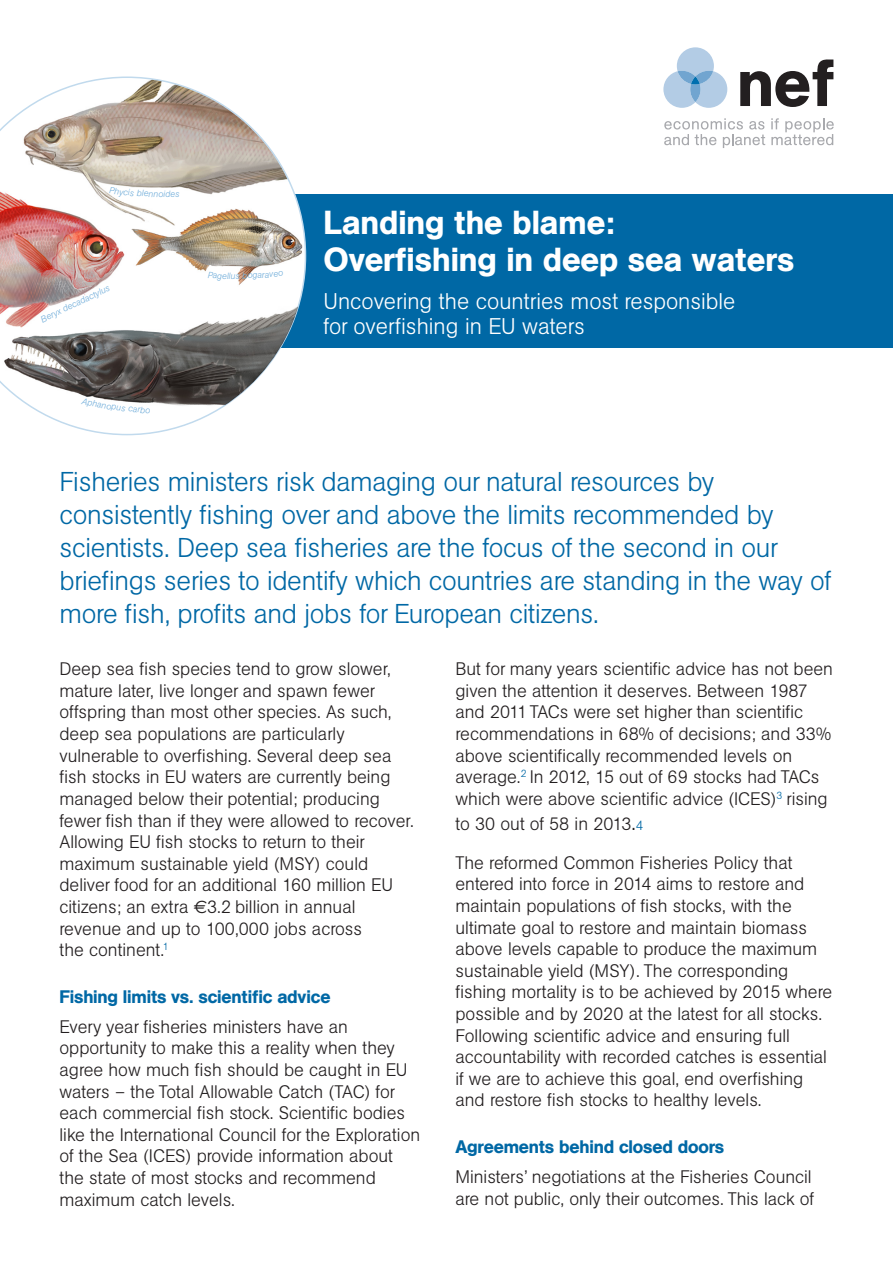
<style>
.page{position:relative;width:893px;height:1263px;background:#fff}
.page>*{position:absolute;margin:0;border:0;box-sizing:border-box;transform-origin:0 0}
.t1{font:500 33px/36px "AG Book BQ";color:#fff}
.BULLETIN_STANDFIRST{font:300 27px/33px "AG Book BQ";letter-spacing:-.01em;color:#0068a5}
.Title_Light{font:300 22.5px/25.5px "AG Book BQ";color:#fff}
.Default{font:300 18px/21.6px "AG Book BQ";color:#231f20}
.CROSS_HEAD_1{font:500 18px "AG Book BQ";letter-spacing:-.01em;color:#0068a5}
.t2{font:italic 300 9px "AG Book BQ";color:#72aeda}
.s1{font-family:"Euro Sans";font-weight:400}
.s2{font-size:21px}
.s3{font-size:13.5px;color:#0068a5}
</style>
<div class="page">
<svg style="left:663px;top:47px;width:64px;height:61px"></svg>
<svg style="left:740px;top:59px;width:93px;height:48px"></svg>
<svg style="left:664px;top:118px;width:101px;height:30px"></svg>
<svg style="left:771px;top:118px;width:62px;height:27px"></svg>
<div style="left:0;top:194px;width:893px;height:154px;background:#0068a5"></div>
<img style="left:0;top:77px;width:305px;height:307px">
<img style="left:1px;top:272px;width:304px;height:163px">
<svg style="left:81px;top:398px;width:69px;height:15px"></svg>
<svg style="left:109px;top:187px;width:54px;height:10px"></svg>
<svg style="left:171px;top:192px;width:8px;height:5px"></svg>
<svg style="left:208px;top:272px;width:19px;height:8px"></svg>
<svg style="left:236px;top:271px;width:47px;height:9px"></svg>
<p class="t2" style="left:70px;top:301px;width:43px;rotate:-25deg">cadactylus</p>
<p class="t2" style="left:39px;top:316px;width:35px;rotate:-26deg">Beryx de</p>
<p class="t2" style="left:163px;top:189px;width:8px">id</p>
<p class="t2" style="left:227px;top:271px;width:10px">llu</p>
<p class="t1" style="left:323px;top:205px;width:472px">Landing the blame:<br>Overfishing in deep sea waters</p>
<p class="Title_Light" style="left:323px;top:288px;width:413px">Uncovering the countries most responsible for overfishing in EU waters</p>
<p class="BULLETIN_STANDFIRST" style="left:60px;top:465px;width:774px">Fisheries ministers risk damaging our natural resources by consistently fishing over and above the limits recommended by scientists. Deep sea fisheries are the focus of the second in our briefings series to identify which countries are standing in the way of more fish, profits and jobs for European citizens.</p>
<p class="Default" style="left:60px;top:658px;width:356px">Deep sea fish species tend to grow slower, mature later, live longer and spawn fewer offspring than most other species. As such, deep sea populations are particularly vulnerable to overfishing. Several deep sea fish stocks in EU waters are currently being managed below their potential; producing fewer fish than if they were allowed to recover.<br>Allowing EU fish stocks to return to their maximum sustainable yield (MSY) could deliver food for an additional 160 million EU citizens; an extra <span class="s1">€</span>3.2 billion in annual revenue and up to 100,000 jobs across<br>the continent.<sup>1</sup></p>
<p class="CROSS_HEAD_1" style="left:60px;top:985px;width:272px">Fishing limits vs. scientific advice</p>
<p class="Default" style="left:60px;top:1016px;width:362px">Every year fisheries ministers have an opportunity to make this a reality when they agree how much fish should be caught in EU waters – the Total Allowable Catch (TAC) for each commercial fish stock. Scientific bodies like the International Council for the Exploration of the Sea (ICES) provide information about the state of most stocks and recommend maximum catch levels.</p>
<p class="Default" style="left:455px;top:658px;width:379px">But for many years scientific advice has not been given the attention it deserves. Between 1987 and 2011 TACs were set higher than scientific recommendations in 68% of decisions; and 33% above scientifically recommended levels on average.<sup>2</sup> In 2012, 15 out of 69 stocks had TACs which were above scientific advice (ICES)<sup>3</sup> rising</p>
<p class="Default" style="left:455px;top:813px;width:190px">to 30 out of 58 in 2013<span class="s2">.</span><span class="s3">4</span></p>
<p class="Default" style="left:455px;top:852px;width:378px">The reformed Common Fisheries Policy that entered into force in 2014 aims to restore and maintain populations of fish stocks, with the ultimate goal to restore and maintain biomass above levels capable to produce the maximum sustainable yield (MSY). The corresponding fishing mortality is to be achieved by 2015 where possible and by 2020 at the latest for all stocks.<br>Following scientific advice and ensuring full accountability with recorded catches is essential if we are to achieve this goal, end overfishing and restore fish stocks to healthy levels.</p>
<p class="CROSS_HEAD_1" style="left:455px;top:1136px;width:270px">Agreements behind closed doors</p>
<p class="Default" style="left:455px;top:1166px;width:360px">Ministers’ negotiations at the Fisheries Council are not public, only their outcomes. This lack of</p>
</div>
